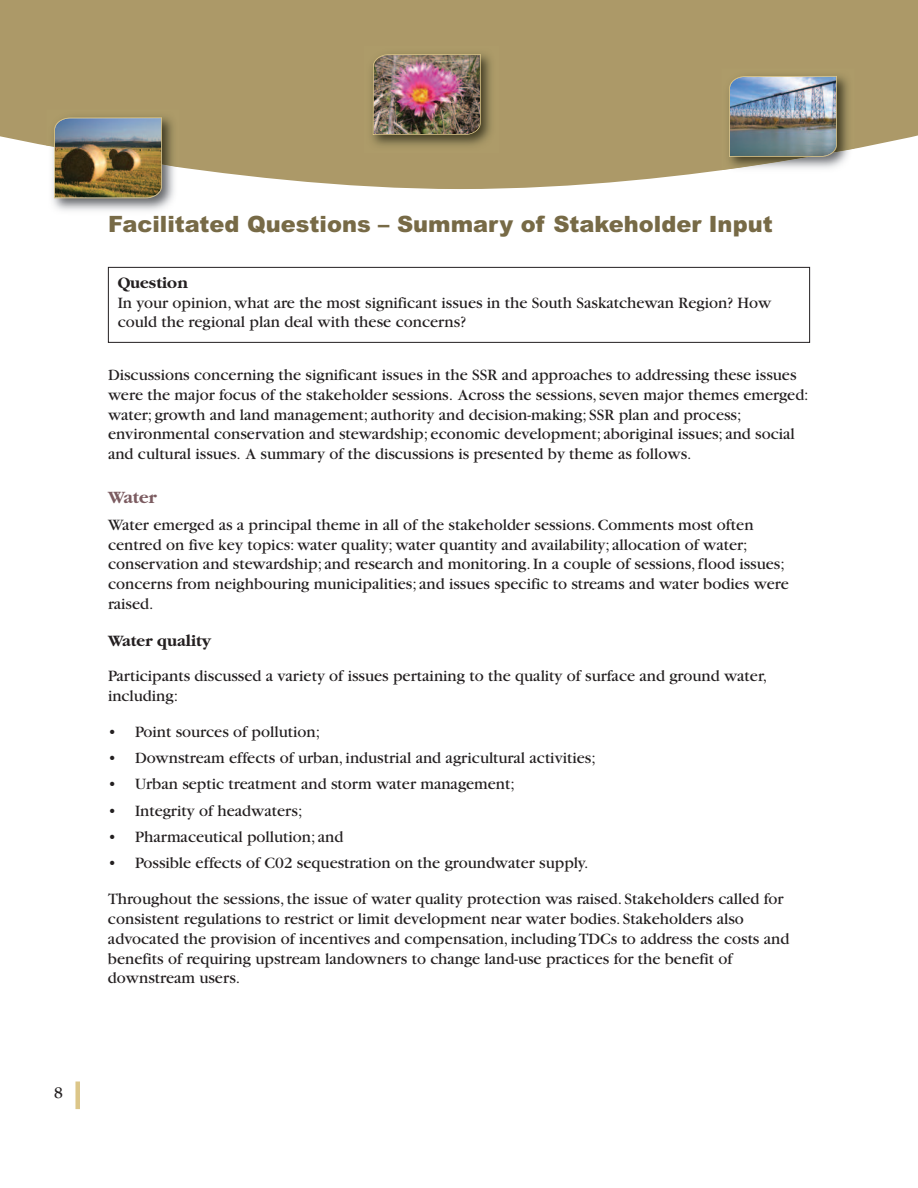
<style>
.page{position:relative;width:918px;height:1188px;background:#fff}
.page>*{position:absolute;margin:0;border:0;box-sizing:border-box;transform-origin:0 0}
.t1{font:900 22.5px "Arial";color:#776a46}
.t2{font:700 18px "Garamond";color:#7b5b60}
.t3{font:16.5px/19.8px "Garamond";color:#231f20}
.t4{font:700 16.5px "Garamond";color:#231f20}
.t5{font:700 16.5px "Berkeley";color:#231f20}
</style>
<div class="page">
<svg style="left:0;top:0;width:918px;height:189px;fill:#ac9968"></svg>
<div style="left:75px;top:1082px;width:5px;height:27px;background:#dcc689"></div>
<img style="left:46px;top:167px;width:134px;height:44px">
<img style="left:46px;top:109px;width:134px;height:58px">
<img style="left:54px;top:118px;width:108px;height:80px">
<img style="left:721px;top:170px;width:134px;height:5px">
<img style="left:721px;top:68px;width:134px;height:102px">
<img style="left:729px;top:76px;width:108px;height:81px">
<img style="left:365px;top:46px;width:133px;height:107px">
<img style="left:373px;top:54px;width:108px;height:81px">
<div style="left:108px;top:267px;width:702px;height:76px;border:1px solid #231f20"></div>
<p class="t5" style="left:54px;top:1086px;width:10px">8</p>
<h1 class="t1" style="left:108px;top:211px;width:666px">Facilitated Questions – Summary of Stakeholder Input</h1>
<p class="t4" style="left:118px;top:273px;width:72px">Question</p>
<p class="t3" style="left:118px;top:294px;width:655px">In your opinion, what are the most significant issues in the South Saskatchewan Region? How could the regional plan deal with these concerns?</p>
<p class="t3" style="left:108px;top:366px;width:702px">Discussions concerning the significant issues in the SSR and approaches to addressing these issues were the major focus of the stakeholder sessions. Across the sessions,seven major themes emerged: water; growth and land management; authority and decision-making; SSR plan and process; environmental conservation and stewardship; economic development; aboriginal issues; and social and cultural issues. A summary of the discussions is presented by theme as follows.</p>
<p class="t2" style="left:108px;top:487px;width:50px">Water</p>
<p class="t3" style="left:108px;top:516px;width:682px">Water emerged as a principal theme in all of the stakeholder sessions.Comments most often centred on five key topics: water quality; water quantity and availability; allocation of water; conservation and stewardship; and research and monitoring.In a couple of sessions,flood issues; concerns from neighbouring municipalities; and issues specific to streams and water bodies were raised.</p>
<p class="t4" style="left:108px;top:630px;width:105px">Water quality</p>
<p class="t3" style="left:108px;top:667px;width:661px">Participants discussed a variety of issues pertaining to the quality of surface and ground water, including:</p>
<p class="t3" style="left:108px;top:723px;width:214px">• Point sources of pollution;</p>
<p class="t3" style="left:108px;top:749px;width:489px">• Downstream effects of urban, industrial and agricultural activities;</p>
<p class="t3" style="left:108px;top:776px;width:408px">• Urban septic treatment and storm water management;</p>
<p class="t3" style="left:108px;top:802px;width:196px">• Integrity of headwaters;</p>
<p class="t3" style="left:108px;top:828px;width:237px">• Pharmaceutical pollution; and</p>
<p class="t3" style="left:108px;top:846px;width:677px;line-height:36px">• Possible effects of C02 sequestration on the groundwater supply.<br>Throughout the sessions,the issue of water quality protection was raised. Stakeholders called for</p>
<p class="t3" style="left:108px;top:910px;width:683px">consistent regulations to restrict or limit development near water bodies. Stakeholders also advocated the provision of incentives and compensation, includingTDCs to address the costs and benefits of requiring upstream landowners to change land-use practices for the benefit of downstream users.</p>
</div>
